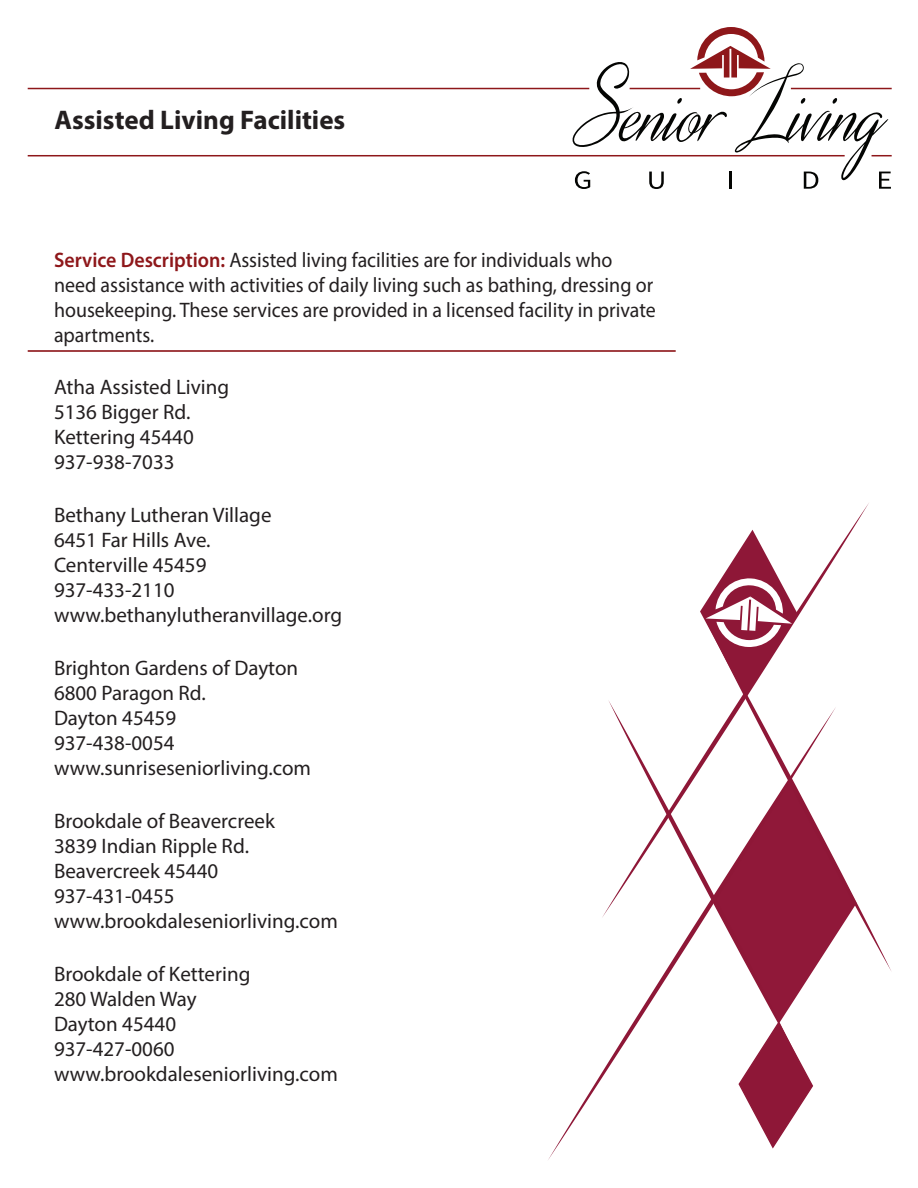
<style>
.page{position:relative;width:918px;height:1188px;background:#fff}
.page>*{position:absolute;margin:0;border:0;box-sizing:border-box;transform-origin:0 0}
.t1{font:700 27px "Myriad Pro";color:#231f20}
.Item_Info{font:21px "Myriad Pro";color:#231f20}
.Item_Info-2{font:21px/25.2px "Myriad Pro";color:#231f20;scale:.95 1}
.Item_First_Line{font:21px "Myriad Pro";color:#231f20}
.s1{font-weight:600;color:#8e171a}
</style>
<div class="page">
<svg style="left:548px;top:972px;width:265px;height:188px"></svg>
<svg style="left:739px;top:614px;width:152px;height:358px"></svg>
<svg style="left:608px;top:700px;width:189px;height:358px"></svg>
<svg style="left:700px;top:530px;width:98px;height:166px"></svg>
<svg style="left:572px;top:27px;width:320px;height:162px"></svg>
<hr style="left:28px;top:155px;width:817px;height:1px;background:#8e171a">
<hr style="left:630px;top:88px;width:70px;height:1px;background:#8e171a">
<hr style="left:28px;top:88px;width:561px;height:1px;background:#8e171a">
<hr style="left:791px;top:88px;width:101px;height:1px;background:#8e171a">
<hr style="left:28px;top:350px;width:648px;height:2px;background:#8e171a">
<p class="t1" style="left:55px;top:102px;width:292px">Assisted Living Facilities</p>
<p class="Item_Info-2" style="left:54px;top:247px;width:635px"><span class="s1">Service Description:</span> Assisted living facilities are for individuals who need assistance with activities of daily living such as bathing, dressing or housekeeping. These services are provided in a licensed facility in private apartments.</p>
<p class="Item_First_Line" style="left:54px;top:374px;width:177px">Atha Assisted Living</p>
<p class="Item_Info" style="left:54px;top:399px;width:138px">5136 Bigger Rd.</p>
<p class="Item_Info" style="left:54px;top:424px;width:141px">Kettering 45440</p>
<p class="Item_Info" style="left:54px;top:449px;width:122px">937-938-7033</p>
<p class="Item_First_Line" style="left:54px;top:502px;width:219px">Bethany Lutheran Village</p>
<p class="Item_Info" style="left:54px;top:527px;width:158px">6451 Far Hills Ave.</p>
<p class="Item_Info" style="left:54px;top:552px;width:154px">Centerville 45459</p>
<p class="Item_Info" style="left:54px;top:577px;width:122px">937-433-2110</p>
<p class="Item_Info" style="left:54px;top:602px;width:290px">www.bethanylutheranvillage.org</p>
<p class="Item_First_Line" style="left:54px;top:655px;width:246px">Brighton Gardens of Dayton</p>
<p class="Item_Info" style="left:54px;top:680px;width:153px">6800 Paragon Rd.</p>
<p class="Item_Info" style="left:54px;top:705px;width:124px">Dayton 45459</p>
<p class="Item_Info" style="left:54px;top:730px;width:122px">937-438-0054</p>
<p class="Item_Info" style="left:54px;top:755px;width:259px">www.sunriseseniorliving.com</p>
<p class="Item_First_Line" style="left:54px;top:808px;width:222px">Brookdale of Beavercreek</p>
<p class="Item_Info" style="left:54px;top:833px;width:197px">3839 Indian Ripple Rd.</p>
<p class="Item_Info" style="left:54px;top:858px;width:166px">Beavercreek 45440</p>
<p class="Item_Info" style="left:54px;top:883px;width:122px">937-431-0455</p>
<p class="Item_Info" style="left:54px;top:908px;width:285px">www.brookdaleseniorliving.com</p>
<p class="Item_First_Line" style="left:54px;top:961px;width:198px">Brookdale of Kettering</p>
<p class="Item_Info" style="left:54px;top:986px;width:144px">280 Walden Way</p>
<p class="Item_Info" style="left:54px;top:1011px;width:124px">Dayton 45440</p>
<p class="Item_Info" style="left:54px;top:1036px;width:122px">937-427-0060</p>
<p class="Item_Info" style="left:54px;top:1061px;width:285px">www.brookdaleseniorliving.com</p>
</div>
